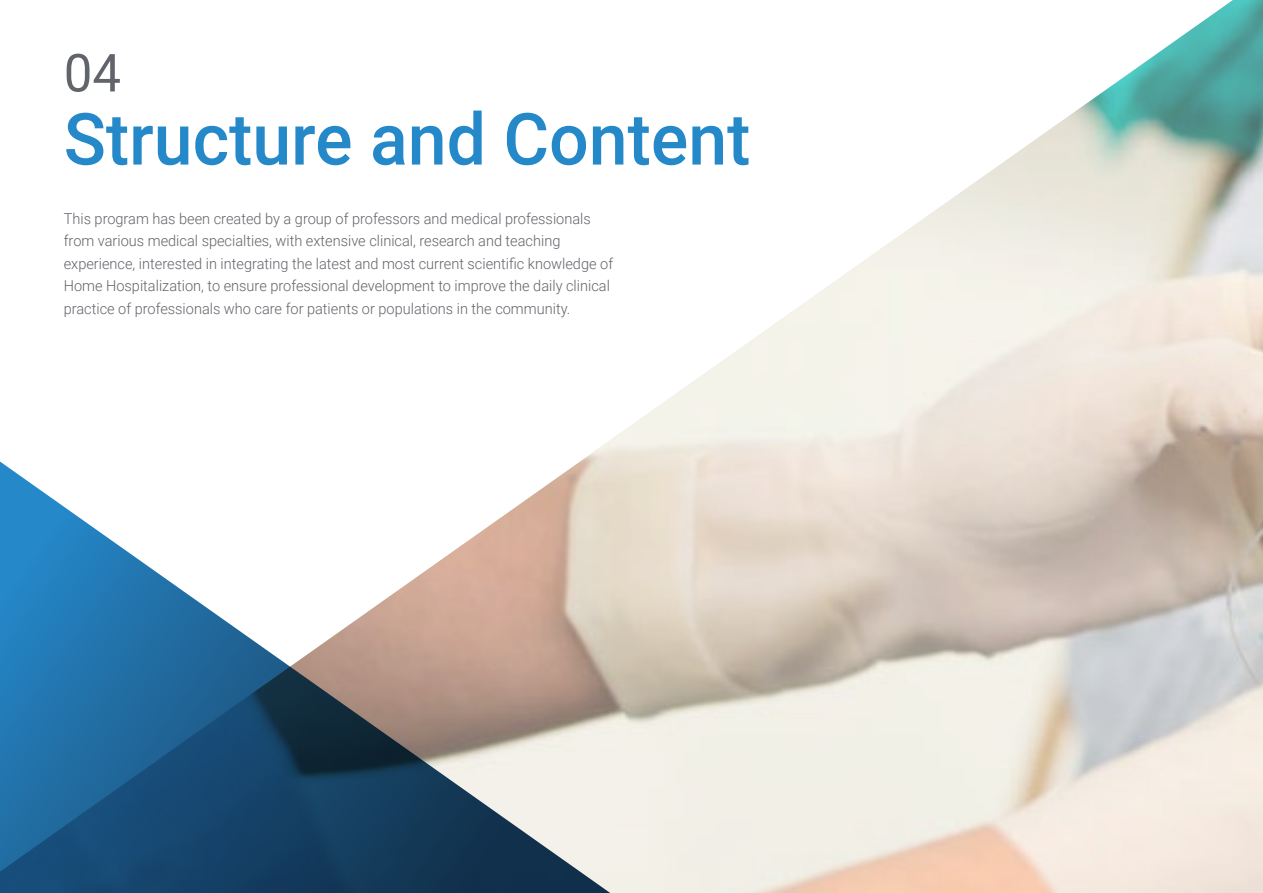
<style>
.page{position:relative;width:1263px;height:893px;background:#fff}
.page>*{position:absolute;margin:0;border:0;box-sizing:border-box;transform-origin:0 0}
.t1{font:500 72px "Roboto";color:#2488c9}
.t2{font:52.5px "Roboto";color:#61646a}
.t3{font:300 15px/22.5px "Roboto";color:#61646a}
</style>
<div class="page">
<img style="left:602px;top:0;width:661px;height:893px">
<svg style="left:0;top:446px;width:640px;height:447px"></svg>
<h2 class="t2" style="left:64px;top:36px;width:59px">04</h2>
<h1 class="t1" style="left:64px;top:89px;width:688px">Structure and Content</h1>
<p class="t3" style="left:64px;top:207px;width:551px">This program has been created by a group of professors and medical professionals from various medical specialties, with extensive clinical, research and teaching experience, interested in integrating the latest and most current scientific knowledge of Home Hospitalization, to ensure professional development to improve the daily clinical practice of professionals who care for patients or populations in the community.</p>
</div>
